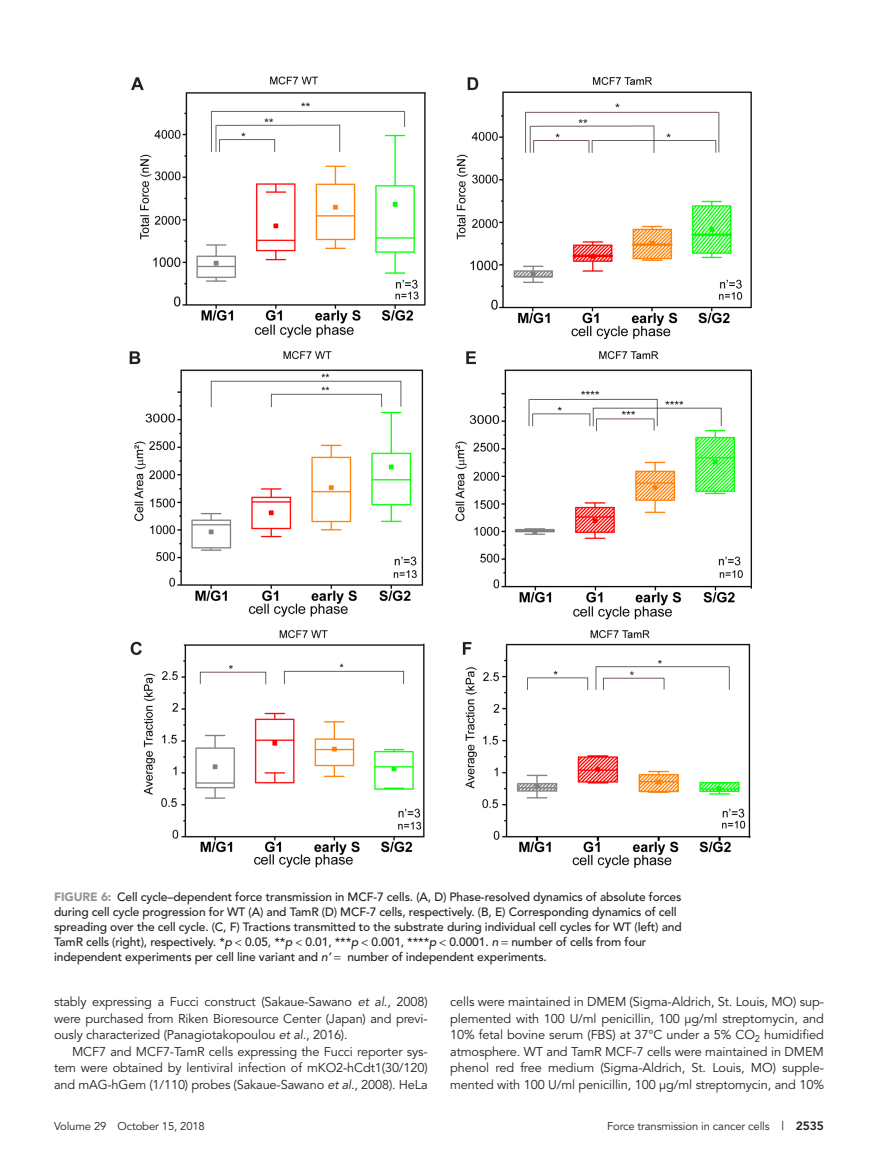
<style>
.page{position:relative;width:878px;height:1175px;background:#fff}
.page>*{position:absolute;margin:0;border:0;box-sizing:border-box;transform-origin:0 0}
.Para{font:12.75px/16.5px "Avenir";letter-spacing:-.01em;color:#231f20;text-align:justify}
.ParaFL{font:12.75px/16.5px "Avenir";letter-spacing:-.01em;color:#231f20;text-align:justify}
.FigCaption_35_5p{font:500 12px/15px "Avenir";letter-spacing:-.01em;color:#231f20}
.t1{font:11.25px "Avenir";letter-spacing:-.01em;color:#231f20}
.s1{font-weight:900;color:#939598}
.s2{font-style:italic}
.s3{font-size:12px}
.s4{font-weight:800;font-size:12px}
</style>
<div class="page">
<img style="left:129px;top:76px;width:623px;height:792px">
<p class="FigCaption_35_5p" style="left:54px;top:889px;width:629px"><span class="s1">FIGURE 6:</span> Cell cycle–dependent force transmission in MCF-7 cells. (A, D) Phase-resolved dynamics of absolute forces during cell cycle progression for WT (A) and TamR (D) MCF-7 cells, respectively. (B, E) Corresponding dynamics of cell spreading over the cell cycle. (C, F) Tractions transmitted to the substrate during individual cell cycles for WT (left) and TamR cells (right), respectively. *<span class="s2">p</span> 0.05, **<span class="s2">p</span> 0.01, ***<span class="s2">p</span> 0.001, ****<span class="s2">p</span> 0.0001. <span class="s2">n</span> number of cells from four independent experiments per cell line variant and <span class="s2">n’</span></p>
<p class="FigCaption_35_5p" style="left:347px;top:949px;width:201px">number of independent experiments.</p>
<p class="ParaFL" style="left:54px;top:993px;width:375px">stably expressing a Fucci construct (Sakaue-Sawano <span class="s2">et al.</span>, 2008) were purchased from Riken Bioresource Center (Japan) and previ&shy;ously characterized (Panagiotakopoulou <span class="s2">et al.</span>, 2016).</p>
<p class="Para" style="left:54px;top:1043px;width:375px;text-indent:18px">MCF7 and MCF7-TamR cells expressing the Fucci reporter sys&shy;tem were obtained by lentiviral infection of mKO2-hCdt1(30/120) and mAG-hGem (1/110) probes (Sakaue-Sawano <span class="s2">et al.</span>, 2008). HeLa</p>
<p class="Para" style="left:450px;top:993px;width:375px">cells were maintained in DMEM (Sigma-Aldrich, St. Louis, MO) sup&shy;plemented with 100 U/ml penicillin, 100 μg/ml streptomycin, and 10% fetal bovine serum (FBS) at 37°C under a 5% CO<sub>2</sub> humidified atmosphere. WT and TamR MCF-7 cells were maintained in DMEM phenol red free medium (Sigma-Aldrich, St. Louis, MO) supple&shy;mented with 100 U/ml penicillin, 100 μg/ml streptomycin, and 10%</p>
<p class="t1" style="left:54px;top:1119px;width:152px">Volume 29 October 15, 2018</p>
<p class="t1" style="left:607px;top:1119px;width:218px">Force transmission in cancer cells <span class="s3">|</span> <span class="s4">2535</span></p>
</div>
